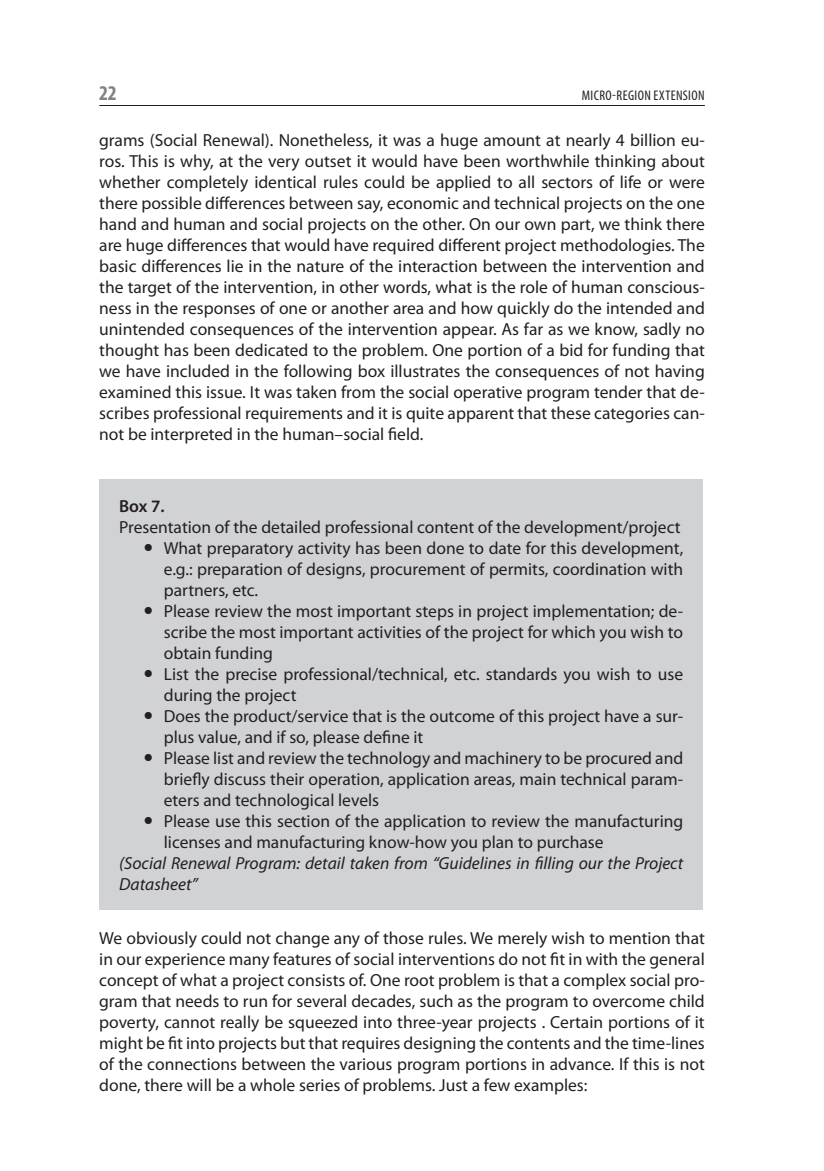
<style>
.page{position:relative;width:824px;height:1171px;background:#fff}
.page>*{position:absolute;margin:0;border:0;box-sizing:border-box;transform-origin:0 0}
.t1{font:700 condensed 21px "Myriad Pro";color:#808285}
.t2{font:17.5px/21px "Myriad Pro";color:#231f20;text-align:justify}
.t3{font:italic 17.5px/21px "Myriad Pro";color:#231f20}
.t4{font:600 17.5px "Myriad Pro";color:#231f20}
.t5{font:condensed 14px "Myriad Pro";letter-spacing:.03em;color:#231f20}
</style>
<div class="page">
<hr style="left:99px;top:105px;width:605px;height:1px;background:#231f20">
<div style="left:99px;top:479px;width:604px;height:430px;background:#d1d2d4"></div>
<p class="t1" style="left:99px;top:80px;width:19px">22</p>
<p class="t5" style="left:581px;top:87px;width:124px">MICRO-REGION EXTENSION</p>
<p class="t2" style="left:99px;top:129px;width:607px">grams (Social Renewal). Nonetheless, it was a huge amount at nearly 4 billion eu&shy;ros. This is why, at the very outset it would have been worthwhile thinking about whether completely identical rules could be applied to all sectors of life or were there possible differences between say, economic and technical projects on the one hand and human and social projects on the other. On our own part, we think there are huge differences that would have required different project methodologies. The basic differences lie in the nature of the interaction between the intervention and the target of the intervention, in other words, what is the role of human conscious&shy;ness in the responses of one or another area and how quickly do the intended and unintended consequences of the intervention appear. As far as we know, sadly no thought has been dedicated to the problem. One portion of a bid for funding that we have included in the following box illustrates the consequences of not having examined this issue. It was taken from the social operative program tender that de&shy;scribes professional requirements and it is quite apparent that these categories can&shy;not be interpreted in the human–social field.</p>
<p class="t4" style="left:119px;top:494px;width:47px">Box 7.</p>
<p class="t2" style="left:164px;top:516px;width:521px;text-align:left;text-indent:-45px">Presentation of the detailed professional content of the development/project What preparatory activity has been done to date for this development, e.g.: preparation of designs, procurement of permits, coordination with partners, etc.<br>Please review the most important steps in project implementation; de&shy;scribe the most important activities of the project for which you wish to obtain funding<br>List the precise professional/technical, etc. standards you wish to use during the project<br>Does the product/service that is the outcome of this project have a sur&shy;plus value, and if so, please define it<br>Please list and review the technology and machinery to be procured and briefly discuss their operation, application areas, main technical param&shy;eters and technological levels<br>Please use this section of the application to review the manufacturing licenses and manufacturing know-how you plan to purchase</p>
<p class="t3" style="left:119px;top:852px;width:565px">(Social Renewal Program: detail taken from “Guidelines in filling our the Project<br>Datasheet”</p>
<p class="t2" style="left:99px;top:927px;width:607px">We obviously could not change any of those rules. We merely wish to mention that in our experience many features of social interventions do not fit in with the general concept of what a project consists of. One root problem is that a complex social pro&shy;gram that needs to run for several decades, such as the program to overcome child poverty, cannot really be squeezed into three-year projects . Certain portions of it might be fit into projects but that requires designing the contents and the time-lines of the connections between the various program portions in advance. If this is not done, there will be a whole series of problems. Just a few examples:</p>
</div>
